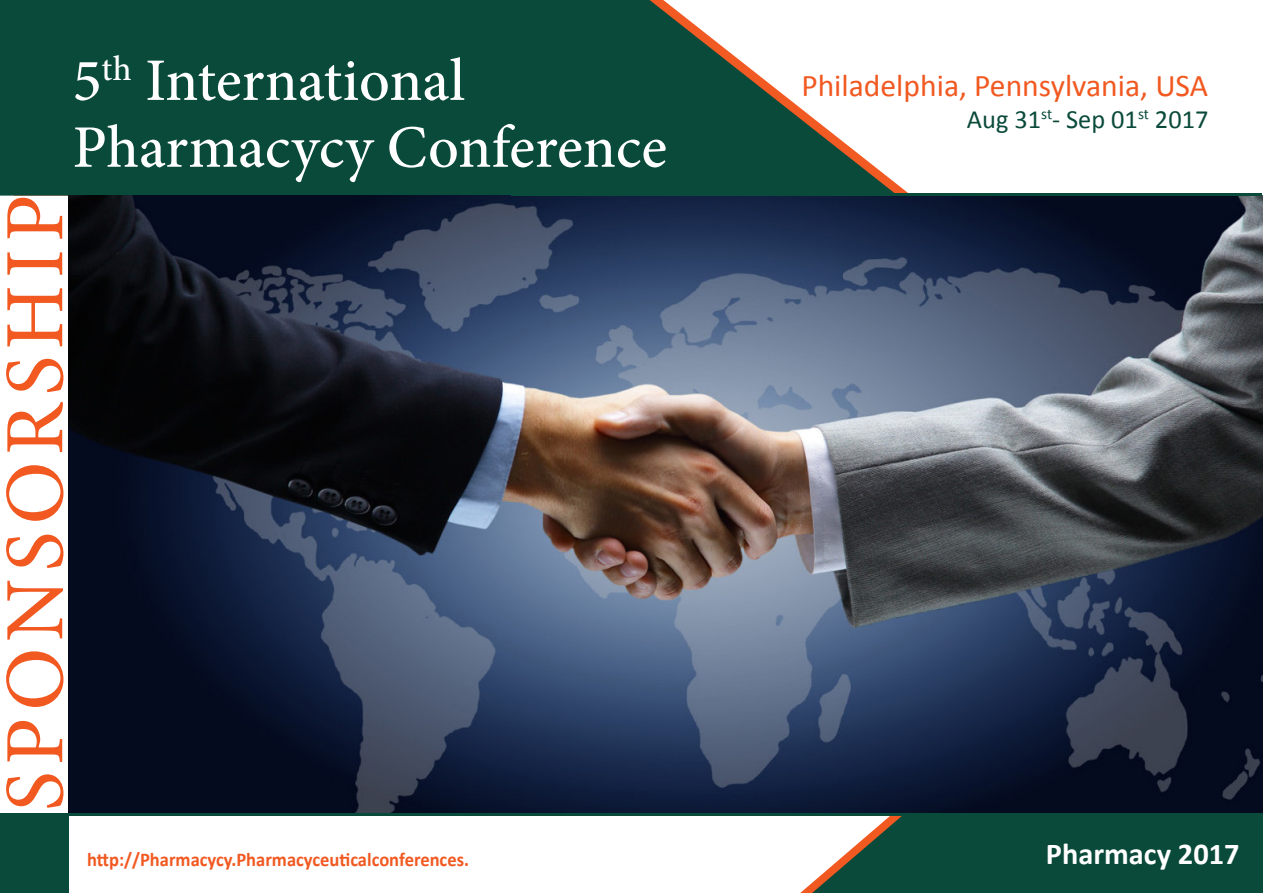
<style>
.page{position:relative;width:1263px;height:893px;background:#fff}
.page>*{position:absolute;margin:0;border:0;box-sizing:border-box;transform-origin:0 0}
.t1{font:84.3px "Minion Pro";letter-spacing:.08em;color:#f15921}
.t2{font:500 60.3px/66.9px "Minion Pro";color:#fff}
.t3{font:31.65px "Calibri";color:#f15921}
.t4{font:700 30.45px "Calibri";color:#fff}
.t5{font:26.4px "Calibri";color:#0a4a3a}
.t6{font:700 19.5px "Calibri";color:#f15921;scale:.95 1}
</style>
<div class="page">
<div style="left:0;top:815px;width:68px;height:78px;background:#0a4a3a"></div>
<svg style="left:800px;top:812px;width:463px;height:81px;background:#275a4b"></svg>
<svg style="left:0;top:0;width:898px;height:196px;background:#2b6052"></svg>
<img style="left:69px;top:196px;width:1194px;height:616px">
<hr style="left:0;top:813px;width:1262px;height:3px;background:#0a4a3a">
<hr style="left:512px;top:193px;width:750px;height:3px;background:#0a4a3a">
<p class="t1" style="left:-21px;top:811px;width:618px;rotate:-90deg">SPONSORSHIP</p>
<p class="t2" style="left:72px;top:47px;width:596px">5<sup>th</sup> International<br>Pharmacycy Conference</p>
<p class="t3" style="left:801px;top:66px;width:408px">Philadelphia, Pennsylvania, USA</p>
<p class="t5" style="left:967px;top:102px;width:243px">Aug 31<sup>st</sup>- Sep 01<sup>st</sup> 2017</p>
<p class="t6" style="left:87px;top:847px;width:403px">http://Pharmacycy.Pharmacyceuticalconferences.</p>
<p class="t4" style="left:1046px;top:834px;width:195px">Pharmacy 2017</p>
</div>
